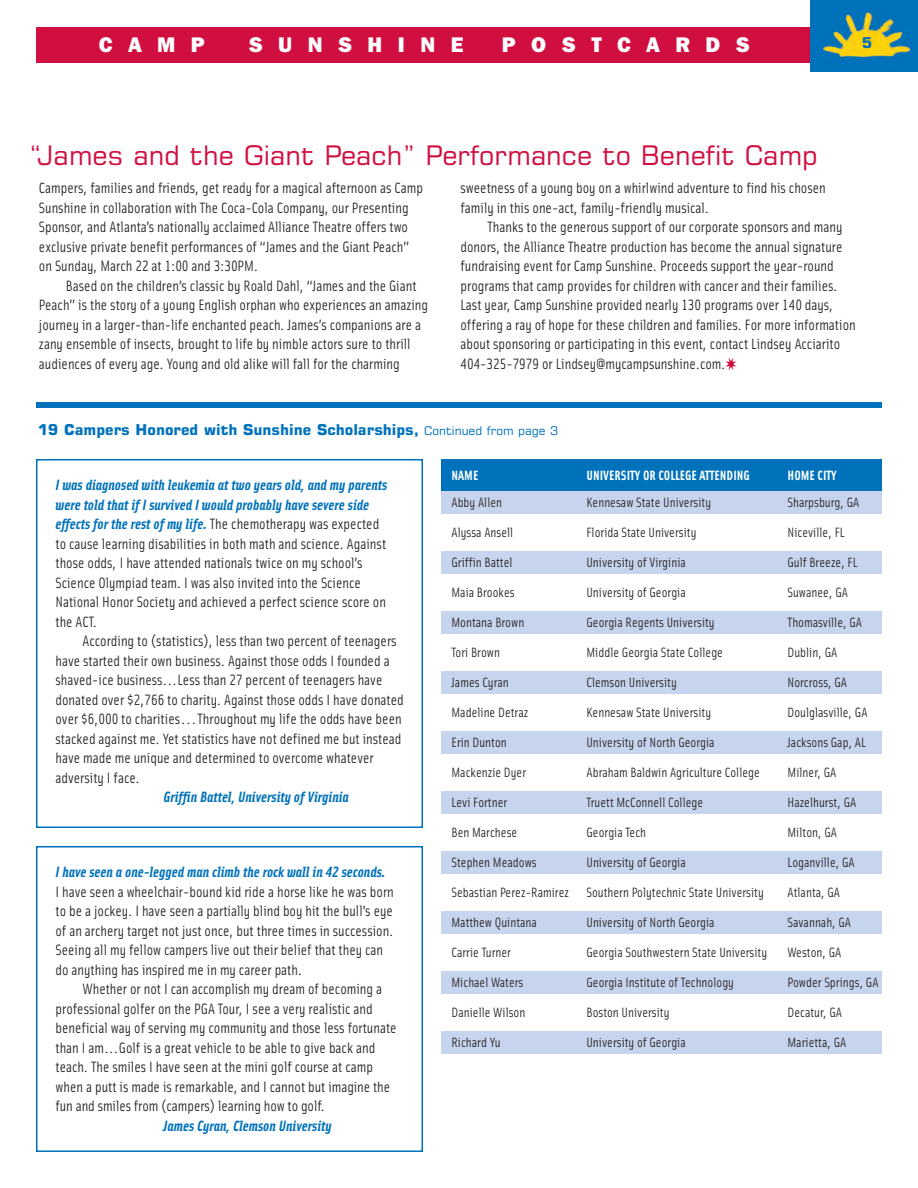
<style>
.page{position:relative;width:918px;height:1188px;background:#fff}
.page>*{position:absolute;margin:0;border:0;box-sizing:border-box;transform-origin:0 0}
.t1{font:27px "Square 721 BT";color:#d10e40}
.t2{font:800 21px "Franklin Gothic IT Cby BT";letter-spacing:.74em;color:#fff}
.t3{font:15px/19.5px "Solex Regular Lining";color:#231f20}
.t4{font:italic 15px/19.5px "Solex Bold Lining";color:#0072bc}
.t5{font:700 15px "Square 721 BT";color:#0072bc}
.t6{font:13.5px "Solex Regular Lining";color:#231f20}
.t7{font:13.5px "Solex Bold Lining";color:#fff}
.s1{color:#d10e40}
.s2{font-weight:400;font-size:12px}
.s3{font-family:"Solex Regular Lining";font-style:normal;color:#231f20}
</style>
<div class="page">
<div style="left:441px;top:459px;width:441px;height:33px;background:#0072bc"></div>
<div style="left:441px;top:491px;width:441px;height:23px;background:#c6d5ed"></div>
<div style="left:441px;top:551px;width:441px;height:23px;background:#c6d5ed"></div>
<div style="left:441px;top:611px;width:441px;height:23px;background:#c6d5ed"></div>
<div style="left:441px;top:671px;width:441px;height:23px;background:#c6d5ed"></div>
<div style="left:441px;top:731px;width:441px;height:23px;background:#c6d5ed"></div>
<div style="left:441px;top:791px;width:441px;height:23px;background:#c6d5ed"></div>
<div style="left:441px;top:851px;width:441px;height:23px;background:#c6d5ed"></div>
<div style="left:441px;top:911px;width:441px;height:23px;background:#c6d5ed"></div>
<div style="left:441px;top:971px;width:441px;height:23px;background:#c6d5ed"></div>
<div style="left:441px;top:1031px;width:441px;height:23px;background:#c6d5ed"></div>
<div style="left:36px;top:27px;width:846px;height:36px;background:#d10e40"></div>
<div style="left:810px;top:0;width:108px;height:72px;background:#0072bc"></div>
<img style="left:824px;top:13px;width:86px;height:46px">
<div style="left:36px;top:402px;width:846px;height:6px;background:#0072bc"></div>
<div style="left:36px;top:846px;width:387px;height:306px;border:2px solid #0072bc"></div>
<div style="left:36px;top:459px;width:387px;height:369px;border:2px solid #0072bc"></div>
<h2 class="t2" style="left:99px;top:37px;width:107px">CAMP</h2>
<h2 class="t2" style="left:249px;top:37px;width:217px">SUNSHINE</h2>
<h2 class="t2" style="left:502px;top:37px;width:249px">POSTCARDS</h2>
<p class="t5" style="left:862px;top:37px;width:12px">5</p>
<h1 class="t1" style="left:29px;top:146px;width:791px">“James and the Giant Peach” Performance to Benefit Camp</h1>
<p class="t3" style="left:460px;top:178px;width:367px">sweetness of a young boy on a whirlwind adventure to find his chosen family in this one-act, family-friendly musical.</p>
<p class="t3" style="left:460px;top:217px;width:397px;text-indent:27px">Thanks to the generous support of our corporate sponsors and many donors, the Alliance Theatre production has become the annual signature fundraising event for Camp Sunshine. Proceeds support the year-round programs that camp provides for children with cancer and their families.<br>Last year, Camp Sunshine provided nearly 130 programs over 140 days, offering a ray of hope for these children and families. For more information about sponsoring or participating in this event, contact Lindsey Acciarito 404-325-7979 or Lindsey@mycampsunshine.com.<span class="s1">✷</span></p>
<p class="t3" style="left:39px;top:178px;width:385px">Campers, families and friends, get ready for a magical afternoon as Camp Sunshine in collaboration with The Coca-Cola Company, our Presenting Sponsor, and Atlanta’s nationally acclaimed Alliance Theatre offers two exclusive private benefit performances of “James and the Giant Peach” on Sunday, March 22 at 1:00 and 3:30PM.</p>
<p class="t3" style="left:39px;top:276px;width:391px;text-indent:27px">Based on the children’s classic by Roald Dahl, “James and the Giant Peach” is the story of a young English orphan who experiences an amazing journey in a larger-than-life enchanted peach. James’s companions are a zany ensemble of insects, brought to life by nimble actors sure to thrill audiences of every age. Young and old alike will fall for the charming</p>
<p class="t5" style="left:38px;top:424px;width:522px">19 Campers Honored with Sunshine Scholarships, <span class="s2">Continued from page 3</span></p>
<p class="t4" style="left:56px;top:475px;width:333px">I was diagnosed with leukemia at two years old, and my parents were told that if I survived I would probably have severe side effects for the rest of my life. <span class="s3">The chemotherapy was expected</span></p>
<p class="t3" style="left:56px;top:534px;width:332px">to cause learning disabilities in both math and science. Against those odds, I have attended nationals twice on my school’s Science Olympiad team. I was also invited into the Science National Honor Society and achieved a perfect science score on the ACT.</p>
<p class="t3" style="left:56px;top:631px;width:350px;text-indent:27px">According to (statistics), less than two percent of teenagers have started their own business. Against those odds I founded a shaved-ice business...Less than 27 percent of teenagers have donated over $2,766 to charity. Against those odds I have donated over $6,000 to charities...Throughout my life the odds have been stacked against me. Yet statistics have not defined me but instead have made me unique and determined to overcome whatever adversity I face.</p>
<p class="t4" style="left:164px;top:787px;width:187px">Griffin Battel, University of Virginia</p>
<p class="t4" style="left:56px;top:862px;width:332px">I have seen a one-legged man climb the rock wall in 42 seconds.</p>
<p class="t3" style="left:56px;top:882px;width:340px">I have seen a wheelchair-bound kid ride a horse like he was born to be a jockey. I have seen a partially blind boy hit the bull’s eye of an archery target not just once, but three times in succession.<br>Seeing all my fellow campers live out their belief that they can do anything has inspired me in my career path.</p>
<p class="t3" style="left:56px;top:979px;width:343px;text-indent:27px">Whether or not I can accomplish my dream of becoming a professional golfer on the PGA Tour, I see a very realistic and beneficial way of serving my community and those less fortunate than I am...Golf is a great vehicle to be able to give back and teach. The smiles I have seen at the mini golf course at camp when a putt is made is remarkable, and I cannot but imagine the fun and smiles from (campers) learning how to golf.</p>
<p class="t4" style="left:163px;top:1116px;width:170px">James Cyran, Clemson University</p>
<p class="t7" style="left:452px;top:467px;width:28px">NAME</p>
<p class="t7" style="left:586px;top:467px;width:165px">UNIVERSITY OR COLLEGE ATTENDING</p>
<p class="t7" style="left:788px;top:467px;width:51px">HOME CITY</p>
<p class="t6" style="left:452px;top:494px;width:52px">Abby Allen</p>
<p class="t6" style="left:586px;top:494px;width:126px">Kennesaw State University</p>
<p class="t6" style="left:788px;top:494px;width:74px">Sharpsburg, GA</p>
<p class="t6" style="left:452px;top:524px;width:63px">Alyssa Ansell</p>
<p class="t6" style="left:586px;top:524px;width:111px">Florida State University</p>
<p class="t6" style="left:788px;top:524px;width:59px">Niceville, FL</p>
<p class="t6" style="left:452px;top:554px;width:63px">Griffin Battel</p>
<p class="t6" style="left:586px;top:554px;width:101px">University of Virginia</p>
<p class="t6" style="left:788px;top:554px;width:72px">Gulf Breeze, FL</p>
<p class="t6" style="left:452px;top:584px;width:65px">Maia Brookes</p>
<p class="t6" style="left:586px;top:584px;width:101px">University of Georgia</p>
<p class="t6" style="left:788px;top:584px;width:62px">Suwanee, GA</p>
<p class="t6" style="left:452px;top:614px;width:74px">Montana Brown</p>
<p class="t6" style="left:587px;top:614px;width:130px">Georgia Regents University</p>
<p class="t6" style="left:788px;top:614px;width:76px">Thomasville, GA</p>
<p class="t6" style="left:452px;top:644px;width:50px">Tori Brown</p>
<p class="t6" style="left:586px;top:644px;width:138px">Middle Georgia State College</p>
<p class="t6" style="left:788px;top:644px;width:51px">Dublin, GA</p>
<p class="t6" style="left:452px;top:674px;width:59px">James Cyran</p>
<p class="t6" style="left:586px;top:674px;width:92px">Clemson University</p>
<p class="t6" style="left:788px;top:674px;width:61px">Norcross, GA</p>
<p class="t6" style="left:452px;top:704px;width:78px">Madeline Detraz</p>
<p class="t6" style="left:587px;top:704px;width:126px">Kennesaw State University</p>
<p class="t6" style="left:788px;top:704px;width:82px">Doulglasville, GA</p>
<p class="t6" style="left:452px;top:734px;width:57px">Erin Dunton</p>
<p class="t6" style="left:586px;top:734px;width:130px">University of North Georgia</p>
<p class="t6" style="left:788px;top:734px;width:80px">Jacksons Gap, AL</p>
<p class="t6" style="left:452px;top:764px;width:76px">Mackenzie Dyer</p>
<p class="t6" style="left:587px;top:764px;width:175px">Abraham Baldwin Agriculture College</p>
<p class="t6" style="left:788px;top:764px;width:50px">Milner, GA</p>
<p class="t6" style="left:452px;top:794px;width:57px">Levi Fortner</p>
<p class="t6" style="left:586px;top:794px;width:118px">Truett McConnell College</p>
<p class="t6" style="left:788px;top:794px;width:70px">Hazelhurst, GA</p>
<p class="t6" style="left:452px;top:824px;width:67px">Ben Marchese</p>
<p class="t6" style="left:587px;top:824px;width:61px">Georgia Tech</p>
<p class="t6" style="left:788px;top:824px;width:51px">Milton, GA</p>
<p class="t6" style="left:452px;top:854px;width:87px">Stephen Meadows</p>
<p class="t6" style="left:587px;top:854px;width:101px">University of Georgia</p>
<p class="t6" style="left:788px;top:854px;width:69px">Loganville, GA</p>
<p class="t6" style="left:452px;top:884px;width:119px">Sebastian Perez-Ramirez</p>
<p class="t6" style="left:587px;top:884px;width:179px">Southern Polytechnic State University</p>
<p class="t6" style="left:788px;top:884px;width:54px">Atlanta, GA</p>
<p class="t6" style="left:452px;top:914px;width:87px">Matthew Quintana</p>
<p class="t6" style="left:587px;top:914px;width:130px">University of North Georgia</p>
<p class="t6" style="left:788px;top:914px;width:65px">Savannah, GA</p>
<p class="t6" style="left:452px;top:944px;width:61px">Carrie Turner</p>
<p class="t6" style="left:586px;top:944px;width:182px">Georgia Southwestern State University</p>
<p class="t6" style="left:788px;top:944px;width:55px">Weston, GA</p>
<p class="t6" style="left:452px;top:974px;width:74px">Michael Waters</p>
<p class="t6" style="left:587px;top:974px;width:149px">Georgia Institute of Technology</p>
<p class="t6" style="left:788px;top:974px;width:93px">Powder Springs, GA</p>
<p class="t6" style="left:452px;top:1004px;width:75px">Danielle Wilson</p>
<p class="t6" style="left:587px;top:1004px;width:84px">Boston University</p>
<p class="t6" style="left:788px;top:1004px;width:56px">Decatur, GA</p>
<p class="t6" style="left:452px;top:1034px;width:51px">Richard Yu</p>
<p class="t6" style="left:586px;top:1034px;width:101px">University of Georgia</p>
<p class="t6" style="left:788px;top:1034px;width:60px">Marietta, GA</p>
</div>
